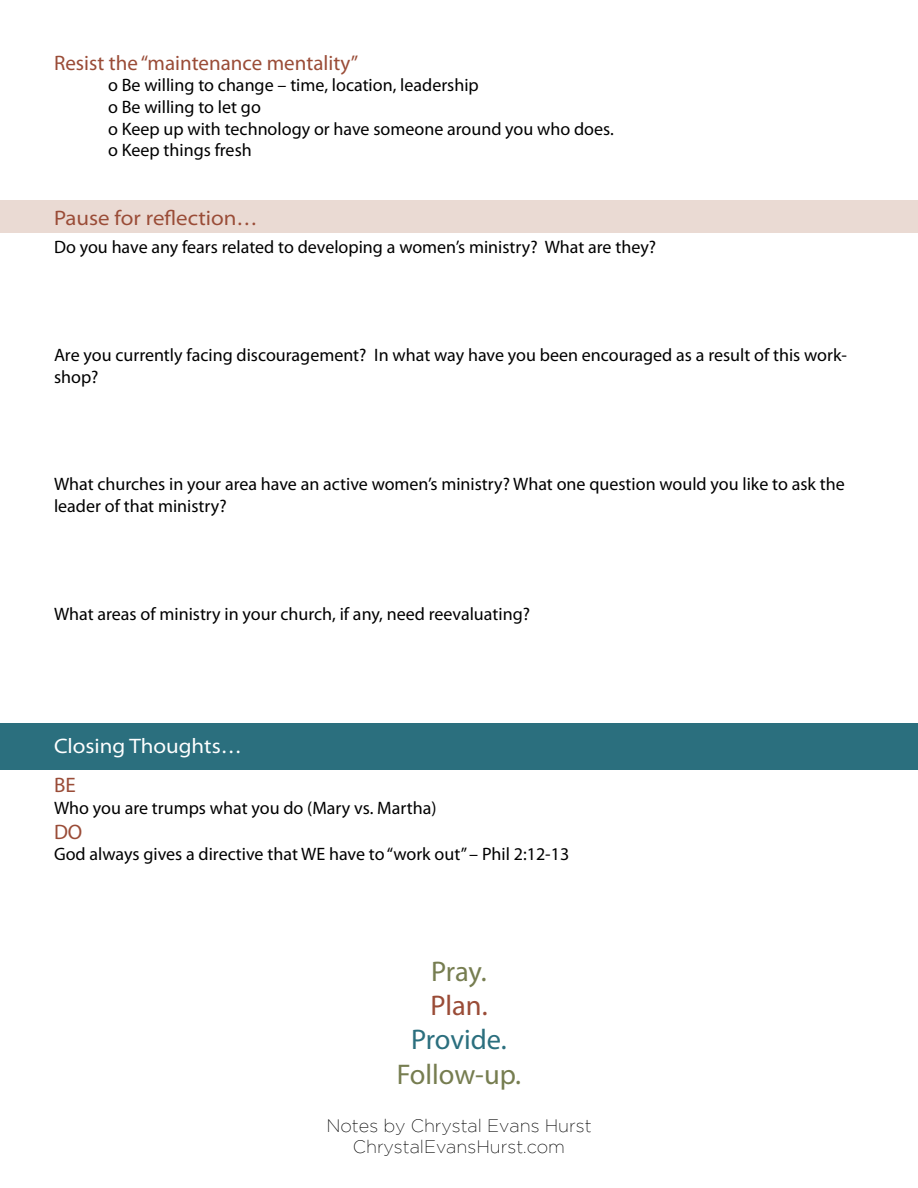
<style>
.page{position:relative;width:918px;height:1188px;background:#fff}
.page>*{position:absolute;margin:0;border:0;box-sizing:border-box;transform-origin:0 0}
.t1{font:28.5px "Myriad Pro";letter-spacing:-.005em;color:#767d50}
.t2{font:28.5px "Myriad Pro";letter-spacing:-.005em;color:#2b6f7e}
.t3{font:28.5px "Myriad Pro";color:#9a4c37}
.t4{font:21px "Myriad Pro";color:#9a4c37}
.t5{font:semi-expanded 21px "Myriad Pro";color:#9a4c37}
.t6{font:semi-expanded 21px "Myriad Pro";color:#fff}
.t7{font:18px/21.6px "Myriad Pro";color:#000}
.t8{font:200 18px/21.6px "Gotham";color:#000;text-align:center}
</style>
<div class="page">
<div style="left:0;top:723px;width:918px;height:47px;background:#2b6f7e"></div>
<div style="left:0;top:200px;width:918px;height:32px;background:#eadad3"></div>
<p class="t4" style="left:54px;top:50px;width:306px">Resist the “maintenance mentality”</p>
<p class="t7" style="left:108px;top:74px;width:507px">o Be willing to change – time, location, leadership<br>o Be willing to let go<br>o Keep up with technology or have someone around you who does. o Keep things fresh</p>
<p class="t5" style="left:54px;top:206px;width:205px">Pause for reflection…</p>
<p class="t7" style="left:54px;top:236px;width:604px">Do you have any fears related to developing a women’s ministry? What are they?</p>
<p class="t7" style="left:54px;top:344px;width:794px">Are you currently facing discouragement? In what way have you been encouraged as a result of this work&shy;shop?</p>
<p class="t7" style="left:54px;top:473px;width:792px">What churches in your area have an active women’s ministry? What one question would you like to ask the leader of that ministry?</p>
<p class="t7" style="left:54px;top:603px;width:478px">What areas of ministry in your church, if any, need reevaluating?</p>
<p class="t6" style="left:54px;top:735px;width:189px">Closing Thoughts…</p>
<p class="t4" style="left:54px;top:772px;width:23px">BE</p>
<p class="t7" style="left:54px;top:796px;width:384px">Who you are trumps what you do (Mary vs. Martha)</p>
<p class="t4" style="left:54px;top:819px;width:30px">DO</p>
<p class="t7" style="left:54px;top:843px;width:517px">God always gives a directive that WE have to“work out” – Phil 2:12-13</p>
<h1 class="t1" style="left:431px;top:954px;width:57px">Pray.</h1>
<h1 class="t3" style="left:430px;top:988px;width:59px">Plan.</h1>
<h1 class="t2" style="left:411px;top:1022px;width:97px">Provide.</h1>
<h1 class="t1" style="left:397px;top:1056px;width:126px">Follow-up.</h1>
<p class="t8" style="left:326px;top:1115px;width:267px">Notes by Chrystal Evans Hurst<br>ChrystalEvansHurst.com</p>
</div>
